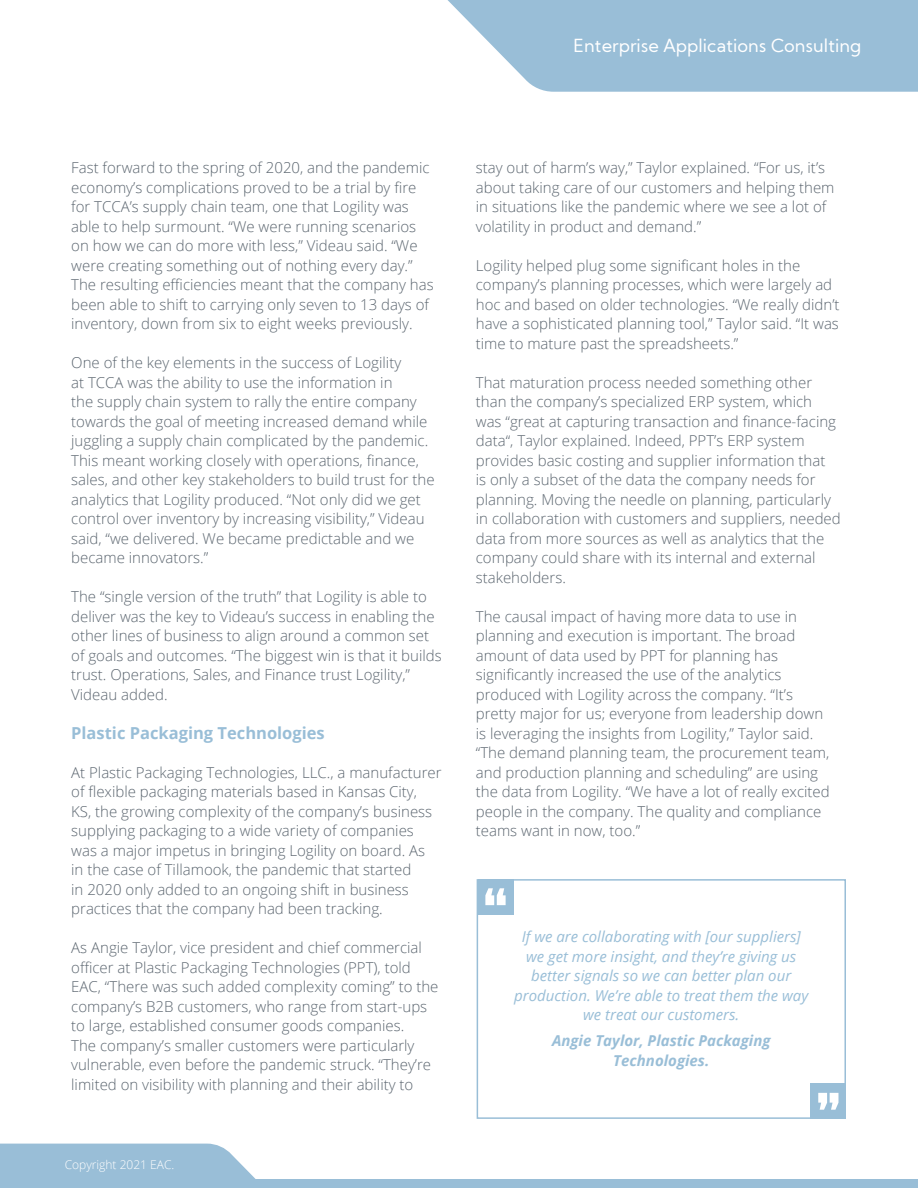
<style>
.page{position:relative;width:918px;height:1188px;background:#fff}
.page>*{position:absolute;margin:0;border:0;box-sizing:border-box;transform-origin:0 0}
.t1{font:18px "Kumbh Sans";color:#fff}
.t2{font:700 16.5px "Open Sans";color:#99bed7}
.t3{font:300 15px/19.5px "Open Sans";color:#5c6670}
.t4{font:italic 15px/19.5px "Open Sans";color:#99bed7;text-align:center}
.t5{font:italic 700 15px/19.5px "Open Sans";color:#99bed7;text-align:center}
.t6{font:300 12px "Open Sans";color:#fff}
</style>
<div class="page">
<div style="left:0;top:1179px;width:918px;height:9px;background:#99bed7"></div>
<svg style="left:447px;top:0;width:471px;height:92px;background:#a3c4da"></svg>
<svg style="left:0;top:1144px;width:256px;height:35px;background:#a0c2d9"></svg>
<div style="left:477px;top:879px;width:369px;height:240px;border:2px solid #99bed7"></div>
<div style="left:478px;top:879px;width:35px;height:35px;background:#99bed7"></div>
<svg style="left:485px;top:888px;width:21px;height:17px"></svg>
<div style="left:811px;top:1084px;width:35px;height:35px;background:#99bed7"></div>
<svg style="left:818px;top:1093px;width:20px;height:17px"></svg>
<p class="t1" style="left:573px;top:34px;width:289px">Enterprise Applications Consulting</p>
<p class="t3" style="left:71px;top:158px;width:364px">Fast forward to the spring of 2020, and the pandemic economy’s complications proved to be a trial by fire for TCCA’s supply chain team, one that Logility was able to help surmount. “We were running scenarios on how we can do more with less,” Videau said. “We were creating something out of nothing every day.” The resulting efficiencies meant that the company has been able to shift to carrying only seven to 13 days of inventory, down from six to eight weeks previously.</p>
<p class="t3" style="left:71px;top:353px;width:365px">One of the key elements in the success of Logility<br>at TCCA was the ability to use the information in<br>the supply chain system to rally the entire company towards the goal of meeting increased demand while juggling a supply chain complicated by the pandemic.<br>This meant working closely with operations, finance, sales, and other key stakeholders to build trust for the analytics that Logility produced. “Not only did we get control over inventory by increasing visibility,” Videau said, “we delivered. We became predictable and we became innovators.”</p>
<p class="t3" style="left:71px;top:587px;width:372px">The “single version of the truth” that Logility is able to deliver was the key to Videau’s success in enabling the other lines of business to align around a common set of goals and outcomes. “The biggest win is that it builds trust. Operations, Sales, and Finance trust Logility,” Videau added.</p>
<p class="t2" style="left:71px;top:721px;width:255px">Plastic Packaging Technologies</p>
<p class="t3" style="left:71px;top:762px;width:372px">At Plastic Packaging Technologies, LLC., a manufacturer of flexible packaging materials based in Kansas City,<br>KS, the growing complexity of the company’s business supplying packaging to a wide variety of companies was a major impetus in bringing Logility on board. As<br>in the case of Tillamook, the pandemic that started<br>in 2020 only added to an ongoing shift in business practices that the company had been tracking.</p>
<p class="t3" style="left:71px;top:938px;width:369px">As Angie Taylor, vice president and chief commercial officer at Plastic Packaging Technologies (PPT), told EAC, “There was such added complexity coming” to the company’s B2B customers, who range from start-ups to large, established consumer goods companies.<br>The company’s smaller customers were particularly vulnerable, even before the pandemic struck. “They’re limited on visibility with planning and their ability to</p>
<p class="t6" style="left:65px;top:1157px;width:111px">Copyright 2021 EAC.</p>
<p class="t3" style="left:476px;top:158px;width:360px">stay out of harm’s way,” Taylor explained. “For us, it’s about taking care of our customers and helping them in situations like the pandemic where we see a lot of volatility in product and demand.”</p>
<p class="t3" style="left:476px;top:255px;width:365px">Logility helped plug some significant holes in the company’s planning processes, which were largely ad hoc and based on older technologies. “We really didn’t have a sophisticated planning tool,” Taylor said. “It was time to mature past the spreadsheets.”</p>
<p class="t3" style="left:476px;top:372px;width:366px">That maturation process needed something other than the company’s specialized ERP system, which was “great at capturing transaction and finance-facing data“, Taylor explained. Indeed, PPT’s ERP system provides basic costing and supplier information that<br>is only a subset of the data the company needs for planning. Moving the needle on planning, particularly in collaboration with customers and suppliers, needed data from more sources as well as analytics that the company could share with its internal and external stakeholders.</p>
<p class="t3" style="left:476px;top:606px;width:355px">The causal impact of having more data to use in planning and execution is important. The broad amount of data used by PPT for planning has significantly increased the use of the analytics produced with Logility across the company. “It’s pretty major for us; everyone from leadership down is leveraging the insights from Logility,” Taylor said. “The demand planning team, the procurement team, and production planning and scheduling” are using the data from Logility. “We have a lot of really excited people in the company. The quality and compliance teams want in now, too.”</p>
<p class="t4" style="left:514px;top:927px;width:296px">If we are collaborating with [our suppliers] we get more insight, and they’re giving us better signals so we can better plan our production. We’re able to treat them the way we treat our customers.</p>
<p class="t5" style="left:552px;top:1031px;width:220px">Angie Taylor, Plastic Packaging<br>Technologies.</p>
</div>
